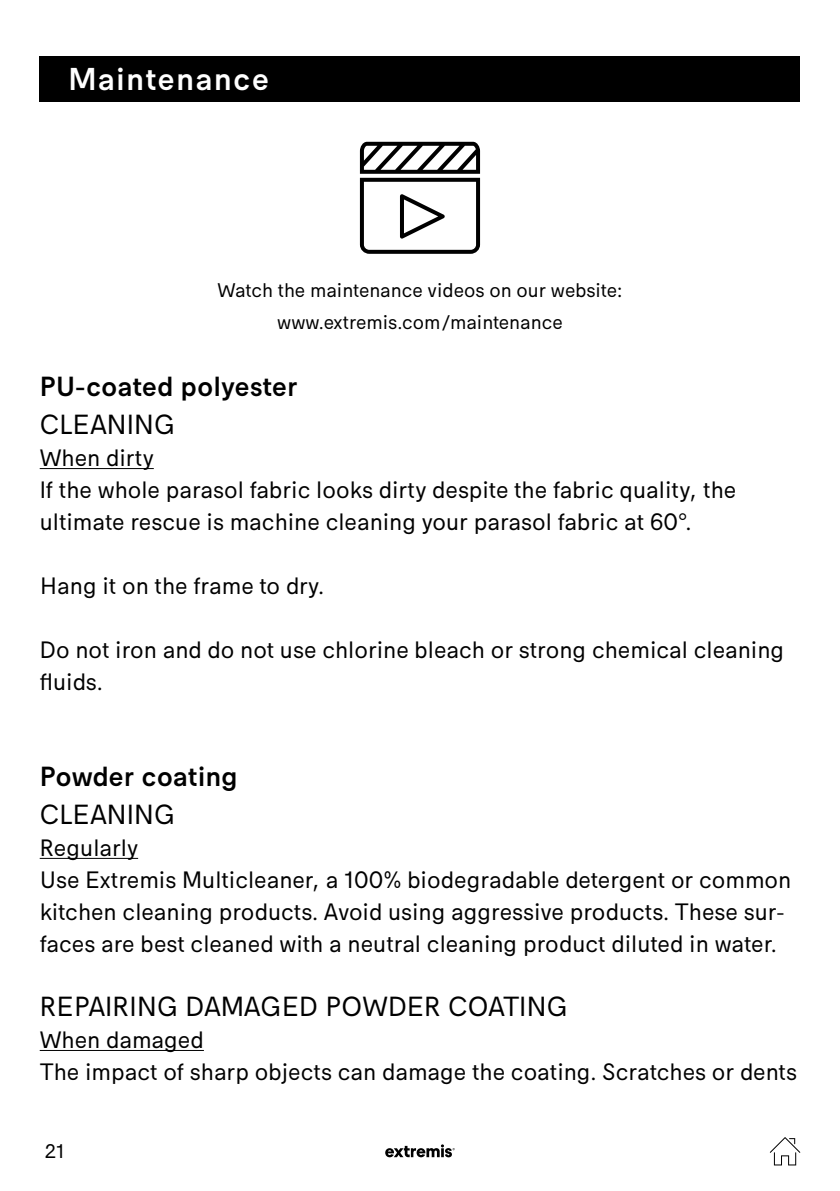
<style>
.page{position:relative;width:840px;height:1191px;background:#fff}
.page>*{position:absolute;margin:0;border:0;box-sizing:border-box;transform-origin:0 0}
.t1{font:500 32px "Extremis Compakt";letter-spacing:.06em;color:#fff}
.t2{font:28px "Extremis Compakt";letter-spacing:.01em;color:#000}
.t3{font:500 28px "Extremis Compakt";letter-spacing:.02em;color:#000}
.t4{font:24px/32px "Extremis Compakt";color:#000}
.t5{font:20px/32px "Extremis Compakt";color:#000;text-align:center}
</style>
<div class="page">
<svg style="left:769px;top:1137px;width:30px;height:28px"></svg>
<svg style="left:385px;top:1144px;width:69px;height:13px"></svg>
<div style="left:40px;top:57px;width:759px;height:45px;background:#000"></div>
<hr style="left:40px;top:468px;width:114px;height:1px;background:#000">
<hr style="left:40px;top:858px;width:98px;height:1px;background:#000">
<hr style="left:40px;top:1050px;width:164px;height:1px;background:#000">
<svg style="left:360px;top:142px;width:120px;height:112px"></svg>
<h1 class="t1" style="left:69px;top:60px;width:201px">Maintenance</h1>
<p class="t5" style="left:217px;top:275px;width:406px">Watch the maintenance videos on our website: www.extremis.com/maintenance</p>
<p class="t3" style="left:40px;top:370px;width:259px">PU-coated polyester</p>
<p class="t2" style="left:40px;top:408px;width:137px">CLEANING</p>
<p class="t4" style="left:40px;top:442px;width:697px">When dirty<br>If the whole parasol fabric looks dirty despite the fabric quality, the ultimate rescue is machine cleaning your parasol fabric at 60°.</p>
<p class="t4" style="left:40px;top:570px;width:286px">Hang it on the frame to dry.</p>
<p class="t4" style="left:40px;top:634px;width:745px">Do not iron and do not use chlorine bleach or strong chemical cleaning fluids.</p>
<p class="t3" style="left:40px;top:760px;width:199px">Powder coating</p>
<p class="t2" style="left:40px;top:798px;width:137px">CLEANING</p>
<p class="t4" style="left:40px;top:832px;width:752px">Regularly<br>Use Extremis Multicleaner, a 100% biodegradable detergent or common kitchen cleaning products. Avoid using aggressive products. These sur&shy;faces are best cleaned with a neutral cleaning product diluted in water.</p>
<p class="t2" style="left:40px;top:990px;width:529px">REPAIRING DAMAGED POWDER COATING</p>
<p class="t4" style="left:40px;top:1024px;width:758px">When damaged<br>The impact of sharp objects can damage the coating. Scratches or dents</p>
<p class="t5" style="left:44px;top:1135px;width:22px">21</p>
</div>
